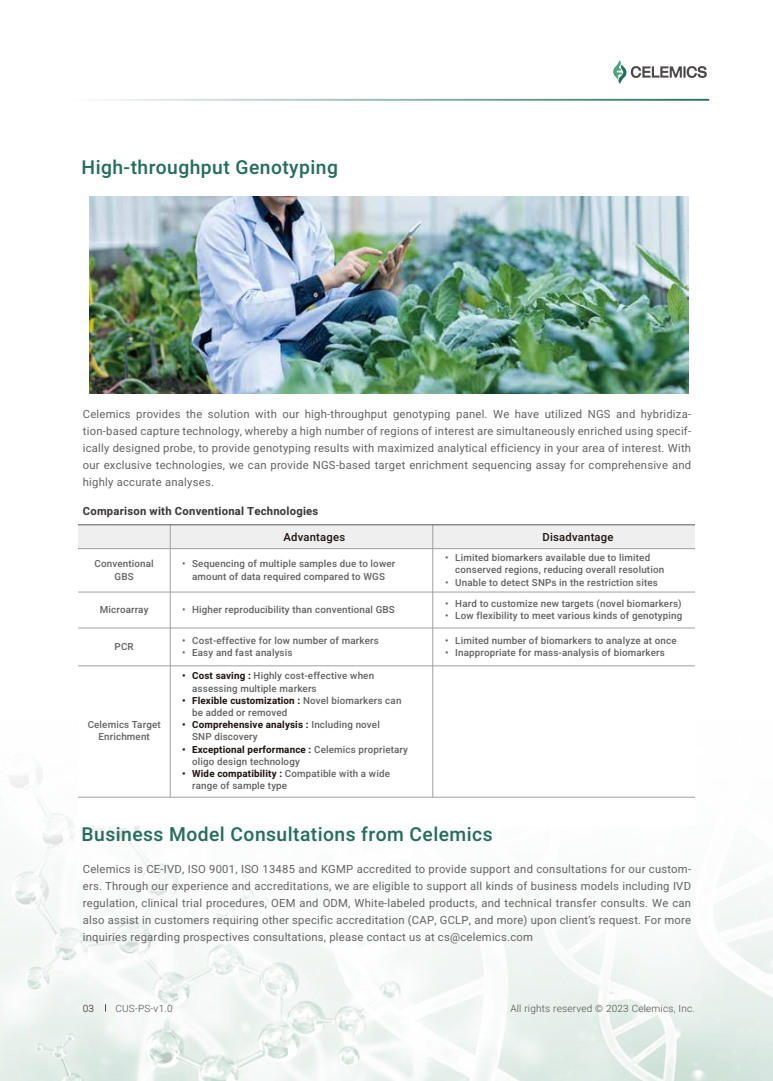
<style>
.page{position:relative;width:773px;height:1081px;background:#fff}
.page>*{position:absolute;margin:0;border:0;box-sizing:border-box;transform-origin:0 0}
.t1{font:500 19.25px "Heebo";letter-spacing:.025em;color:#256e5e}
.t2{font:11.25px/16.9px "Heebo";letter-spacing:.02em;color:#656464;text-align:justify}
.t3{font:700 11.25px "Heebo";letter-spacing:.02em;color:#3e3a39}
.t4{font:500 11.25px "Heebo";letter-spacing:.02em;color:#221815}
.t5{font:300 10px "Heebo";letter-spacing:.02em;color:#4c4948}
.t6{font:300 10px "Heebo";color:#221815}
.t7{font:500 9.75px/12.2px "Heebo";letter-spacing:.015em;color:#656464}
.s1{font-weight:700;color:#221815}
</style>
<div class="page">
<svg style="left:0;top:768px;width:772px;height:313px"></svg>
<svg style="left:613px;top:60px;width:93px;height:24px"></svg>
<img style="left:89px;top:196px;width:599px;height:198px">
<div style="left:78px;top:525px;width:616px;height:23px;background:#efefef"></div>
<div style="left:78px;top:548px;width:616px;height:277px;background:#fff"></div>
<hr style="left:78px;top:548px;width:616px;height:1px;background:#9fa0a0">
<hr style="left:78px;top:797px;width:616px;height:1px;background:#9fa0a0">
<hr style="left:78px;top:665px;width:616px;height:1px;background:#9fa0a0">
<hr style="left:78px;top:628px;width:616px;height:1px;background:#9fa0a0">
<hr style="left:78px;top:592px;width:616px;height:1px;background:#9fa0a0">
<hr style="left:432px;top:525px;width:1px;height:272px;background:#9fa0a0">
<hr style="left:170px;top:525px;width:1px;height:272px;background:#9fa0a0">
<hr style="left:78px;top:524px;width:616px;height:1px;background:#595757">
<h1 class="t1" style="left:82px;top:154px;width:258px">High-throughput Genotyping</h1>
<p class="t2" style="left:83px;top:406px;width:609px">Celemics provides the solution with our high-throughput genotyping panel. We have utilized NGS and hybridiza&shy;tion-based capture technology, whereby a high number of regions of interest are simultaneously enriched using specif&shy;ically designed probe, to provide genotyping results with maximized analytical efficiency in your area of interest. With our exclusive technologies, we can provide NGS-based target enrichment sequencing assay for comprehensive and highly accurate analyses.</p>
<p class="t3" style="left:83px;top:503px;width:237px">Comparison with Conventional Technologies</p>
<p class="t7" style="left:95px;top:558px;width:61px;text-align:center">Conventional<br>GBS</p>
<p class="t7" style="left:100px;top:603px;width:50px">Microarray</p>
<p class="t7" style="left:115px;top:640px;width:21px">PCR</p>
<p class="t7" style="left:88px;top:718px;width:74px;text-align:center">Celemics Target<br>Enrichment</p>
<p class="t4" style="left:283px;top:529px;width:63px">Advantages</p>
<p class="t7" style="left:182px;top:558px;width:214px;text-align:center">• Sequencing of multiple samples due to lower amount of data required compared to WGS</p>
<p class="t7" style="left:182px;top:603px;width:214px">• Higher reproducibility than conventional GBS</p>
<p class="t7" style="left:182px;top:634px;width:198px">• Cost-effective for low number of markers</p>
<p class="t7" style="left:182px;top:646px;width:112px">• Easy and fast analysis</p>
<p class="t7" style="left:192px;top:670px;width:183px;text-indent:-10px"><span class="s1">• Cost saving :</span> Highly cost-effective when assessing multiple markers</p>
<p class="t7" style="left:192px;top:694px;width:211px;text-indent:-10px"><span class="s1">• Flexible customization :</span> Novel biomarkers can be added or removed</p>
<p class="t7" style="left:192px;top:718px;width:189px;text-indent:-10px"><span class="s1">• Comprehensive analysis :</span> Including novel<br>SNP discovery</p>
<p class="t7" style="left:192px;top:743px;width:217px;text-indent:-10px"><span class="s1">• Exceptional performance :</span> Celemics proprietary oligo design technology</p>
<p class="t7" style="left:192px;top:767px;width:199px;text-indent:-10px"><span class="s1">• Wide compatibility :</span> Compatible with a wide range of sample type</p>
<p class="t4" style="left:542px;top:529px;width:72px">Disadvantage</p>
<p class="t7" style="left:455px;top:551px;width:210px;text-indent:-10px">• Limited biomarkers available due to limited conserved regions, reducing overall resolution</p>
<p class="t7" style="left:445px;top:576px;width:214px">• Unable to detect SNPs in the restriction sites</p>
<p class="t7" style="left:445px;top:597px;width:238px">• Hard to customize new targets (novel biomarkers)</p>
<p class="t7" style="left:445px;top:609px;width:238px">• Low flexibility to meet various kinds of genotyping</p>
<p class="t7" style="left:445px;top:634px;width:233px">• Limited number of biomarkers to analyze at once</p>
<p class="t7" style="left:445px;top:646px;width:221px">• Inappropriate for mass-analysis of biomarkers</p>
<h1 class="t1" style="left:82px;top:821px;width:412px">Business Model Consultations from Celemics</h1>
<p class="t2" style="left:83px;top:860px;width:609px">Celemics is CE-IVD, ISO 9001, ISO 13485 and KGMP accredited to provide support and consultations for our custom&shy;ers. Through our experience and accreditations, we are eligible to support all kinds of business models including IVD regulation, clinical trial procedures, OEM and ODM, White-labeled products, and technical transfer consults. We can also assist in customers requiring other specific accreditation (CAP, GCLP, and more) upon client’s request. For more inquiries regarding prospectives consultations, please contact us at cs@celemics.com</p>
<p class="t6" style="left:83px;top:1001px;width:13px">03</p>
<p class="t5" style="left:115px;top:1001px;width:59px">CUS-PS-v1.0</p>
<p class="t5" style="left:510px;top:1001px;width:186px">All rights reserved © 2023 Celemics, Inc.</p>
</div>
